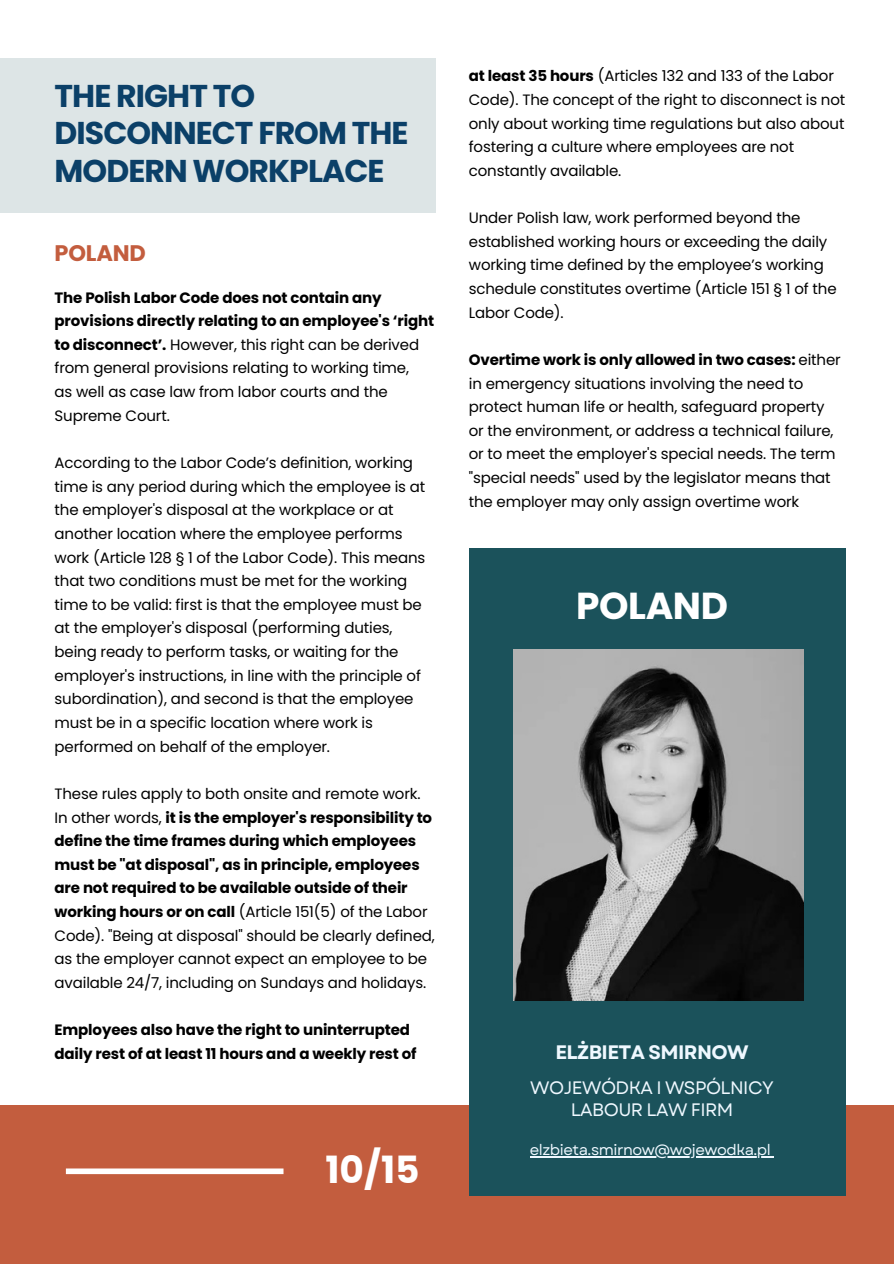
<style>
.page{position:relative;width:894px;height:1264px;background:#fff}
.page>*{position:absolute;margin:0;border:0;box-sizing:border-box;transform-origin:0 0}
.t1{font:700 37.5px "Poppins";letter-spacing:-.01em;color:#fff}
.t2{font:700 31.5px/37.2px "Poppins";letter-spacing:-.03em;color:#0b4068}
.t3{font:700 22.5px "Poppins";letter-spacing:-.01em;color:#c35d3e}
.t4{font:700 19.5px "Garet";letter-spacing:-.03em;color:#eff8ff}
.t5{font:18px/21.3px "Garet";letter-spacing:-.03em;color:#eff8ff;text-align:center}
.t6{font:15px/23.7px "Poppins";letter-spacing:-.01em;color:#000}
.t7{font:700 15px/23.7px "Poppins";letter-spacing:-.01em;color:#000}
.t8{font:15px "Garet";letter-spacing:-.03em;color:#eff8ff}
.s1{font-weight:700}
</style>
<div class="page">
<div style="left:0;top:1104px;width:893px;height:159px;background:#c35d3e"></div>
<div style="left:468px;top:548px;width:377px;height:648px;background:#1b525b"></div>
<div style="left:66px;top:1168px;width:217px;height:6px;background:#fff"></div>
<img style="left:513px;top:649px;width:290px;height:351px">
<hr style="left:529px;top:1155px;width:125px;height:2px;background:#eff8ff">
<hr style="left:654px;top:1155px;width:116px;height:2px;background:#eff8ff">
<div style="left:0;top:58px;width:435px;height:155px;background:#dde5e6"></div>
<h2 class="t2" style="left:55px;top:78px;width:355px">THE RIGHT TO<br>DISCONNECT FROM THE<br>MODERN WORKPLACE</h2>
<h3 class="t3" style="left:55px;top:240px;width:93px">POLAND</h3>
<p class="t6" style="left:55px;top:285px;width:381px"><span class="s1">The Polish Labor Code does not contain any provisions directly relating to an employee's ‘right to disconnect’.</span> However, this right can be derived from general provisions relating to working time,<br>as well as case law from labor courts and the Supreme Court.</p>
<p class="t6" style="left:55px;top:451px;width:372px">According to the Labor Code’s definition, working time is any period during which the employee is at the employer's disposal at the workplace or at another location where the employee performs work (Article 128 § 1 of the Labor Code). This means that two conditions must be met for the working time to be valid: first is that the employee must be at the employer's disposal (performing duties, being ready to perform tasks, or waiting for the employer's instructions, in line with the principle of subordination), and second is that the employee must be in a specific location where work is performed on behalf of the employer.</p>
<p class="t6" style="left:55px;top:781px;width:381px">These rules apply to both onsite and remote work.<br>In other words, <span class="s1">it is the employer's responsibility to define the time frames during which employees must be "at disposal", as in principle, employees are not required to be available outside of their working hours or on call</span> (Article 151(5) of the Labor Code). "Being at disposal" should be clearly defined, as the employer cannot expect an employee to be available 24/7, including on Sundays and holidays.</p>
<p class="t7" style="left:55px;top:1018px;width:363px">Employees also have the right to uninterrupted daily rest of at least 11 hours and a weekly rest of</p>
<h1 class="t1" style="left:325px;top:1147px;width:95px">10/15</h1>
<p class="t6" style="left:468px;top:64px;width:378px"><span class="s1">at least 35 hours</span> (Articles 132 and 133 of the Labor Code). The concept of the right to disconnect is not only about working time regulations but also about fostering a culture where employees are not constantly available.</p>
<p class="t6" style="left:468px;top:206px;width:369px">Under Polish law, work performed beyond the established working hours or exceeding the daily working time defined by the employee’s working schedule constitutes overtime (Article 151 § 1 of the Labor Code).</p>
<p class="t6" style="left:468px;top:348px;width:373px"><span class="s1">Overtime work is only allowed in two cases:</span> either in emergency situations involving the need to protect human life or health, safeguard property or the environment, or address a technical failure, or to meet the employer's special needs. The term "special needs" used by the legislator means that the employer may only assign overtime work</p>
<h1 class="t1" style="left:576px;top:584px;width:153px">POLAND</h1>
<h3 class="t4" style="left:555px;top:1040px;width:195px">ELŻBIETA SMIRNOW</h3>
<p class="t5" style="left:530px;top:1077px;width:245px">WOJEWÓDKA I WSPÓLNICY<br>LABOUR LAW FIRM</p>
<p class="t8" style="left:529px;top:1140px;width:242px">elzbieta.smirnow@wojewodka.pl</p>
</div>
